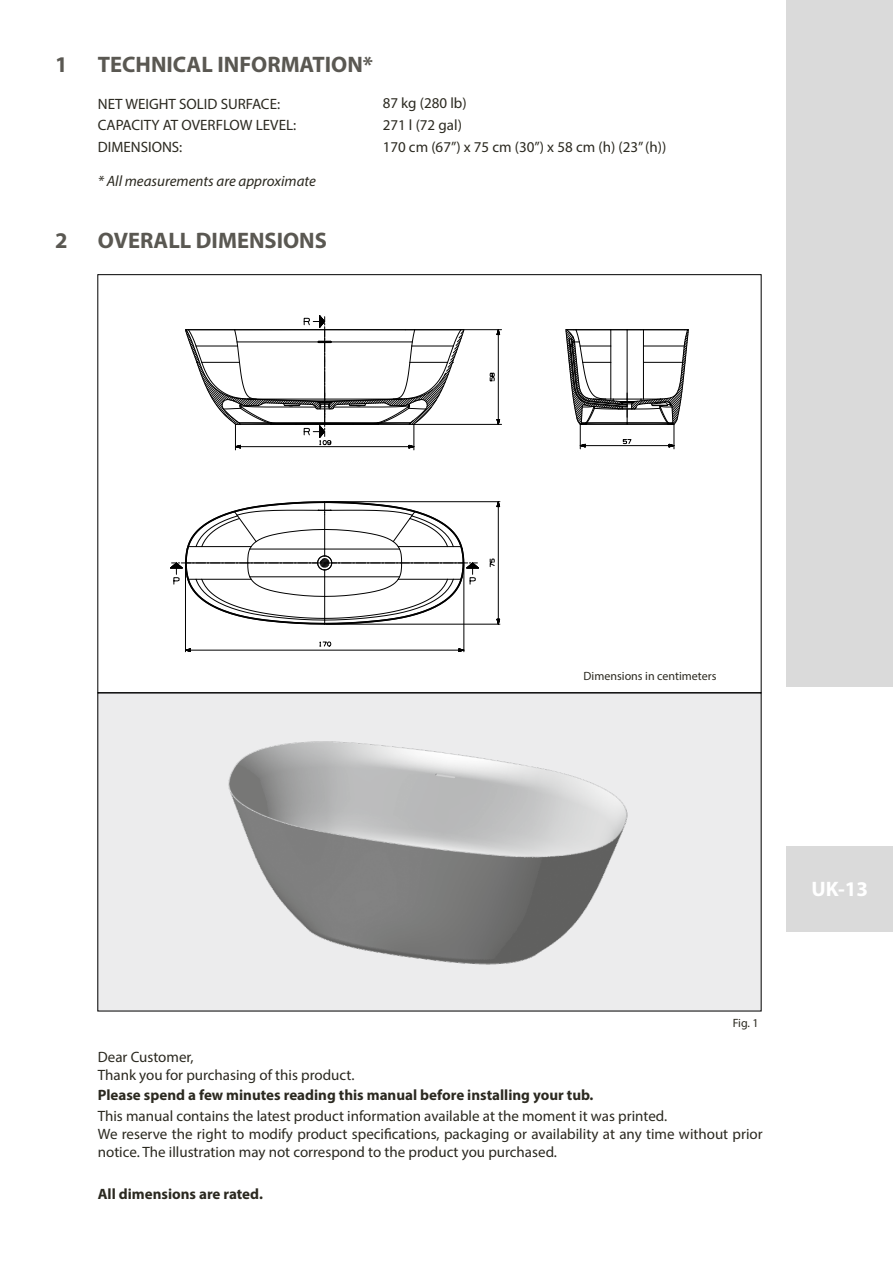
<style>
.page{position:relative;width:893px;height:1263px;background:#fff}
.page>*{position:absolute;margin:0;border:0;box-sizing:border-box;transform-origin:0 0}
.t1{font:700 22.5px "Myriad Pro";color:#5a5852}
.t2{font:700 21px "Myriad Pro";color:#fff}
.t3{font:15px/18px "Myriad Pro";color:#2b2920}
.t4{font:700 15px "Myriad Pro";color:#2b2920}
.t5{font:italic 15px "Myriad Pro";color:#2b2920}
.t6{font:12px "Myriad Pro";color:#2b2920}
</style>
<div class="page">
<div style="left:787px;top:0;width:106px;height:687px;background:#dadada"></div>
<div style="left:787px;top:846px;width:106px;height:85px;background:#dadada"></div>
<div style="left:98px;top:693px;width:663px;height:318px;background:#ececed"></div>
<img style="left:228px;top:741px;width:400px;height:224px">
<svg style="left:496px;top:419px;width:4px;height:5px"></svg>
<svg style="left:496px;top:330px;width:4px;height:5px"></svg>
<svg style="left:490px;top:373px;width:5px;height:8px"></svg>
<hr style="left:414px;top:424px;width:88px;height:1px;background:#000">
<hr style="left:464px;top:329px;width:38px;height:1px;background:#000">
<svg style="left:496px;top:619px;width:4px;height:5px"></svg>
<svg style="left:496px;top:502px;width:4px;height:5px"></svg>
<svg style="left:490px;top:559px;width:5px;height:8px"></svg>
<hr style="left:498px;top:502px;width:1px;height:122px;background:#000">
<hr style="left:326px;top:624px;width:174px;height:1px;background:#000">
<svg style="left:458px;top:648px;width:6px;height:4px"></svg>
<svg style="left:186px;top:648px;width:5px;height:4px"></svg>
<svg style="left:319px;top:641px;width:12px;height:6px"></svg>
<hr style="left:185px;top:650px;width:279px;height:1px;background:#000">
<hr style="left:464px;top:564px;width:1px;height:88px;background:#000">
<hr style="left:185px;top:564px;width:1px;height:88px;background:#000">
<hr style="left:498px;top:330px;width:1px;height:94px;background:#000">
<hr style="left:326px;top:501px;width:174px;height:1px;background:#000">
<svg style="left:565px;top:329px;width:124px;height:120px"></svg>
<svg style="left:170px;top:501px;width:309px;height:124px"></svg>
<svg style="left:185px;top:315px;width:279px;height:135px"></svg>
<h1 class="t1" style="left:55px;top:50px;width:14px">1</h1>
<h1 class="t1" style="left:55px;top:226px;width:14px">2</h1>
<h1 class="t1" style="left:98px;top:50px;width:277px">TECHNICAL INFORMATION*</h1>
<p class="t3" style="left:98px;top:93px;width:200px;line-height:21.3px">NET WEIGHT SOLID SURFACE:<br>CAPACITY AT OVERFLOW LEVEL:<br>DIMENSIONS:</p>
<p class="t3" style="left:383px;top:92px;width:285px;line-height:21.6px">87 kg (280 lb)<br>271 l (72 gal)<br>170 cm (67”) x 75 cm (30”) x 58 cm (h) (23” (h))</p>
<p class="t5" style="left:98px;top:172px;width:220px">* All measurements are approximate</p>
<h1 class="t1" style="left:98px;top:226px;width:231px">OVERALL DIMENSIONS</h1>
<p class="t6" style="left:584px;top:668px;width:134px">Dimensions in centimeters</p>
<p class="t6" style="left:733px;top:1015px;width:28px">Fig. 1</p>
<p class="t3" style="left:98px;top:1047px;width:258px">Dear Customer,<br>Thank you for purchasing of this product.</p>
<p class="t3" style="left:98px;top:1107px;width:666px">This manual contains the latest product information available at the moment it was printed.<br>We reserve the right to modify product specifications, packaging or availability at any time without prior notice. The illustration may not correspond to the product you purchased.</p>
<p class="t4" style="left:98px;top:1085px;width:497px">Please spend a few minutes reading this manual before installing your tub.</p>
<p class="t4" style="left:98px;top:1184px;width:167px">All dimensions are rated.</p>
<h2 class="t2" style="left:811px;top:875px;width:58px">UK-13</h2>
</div>
